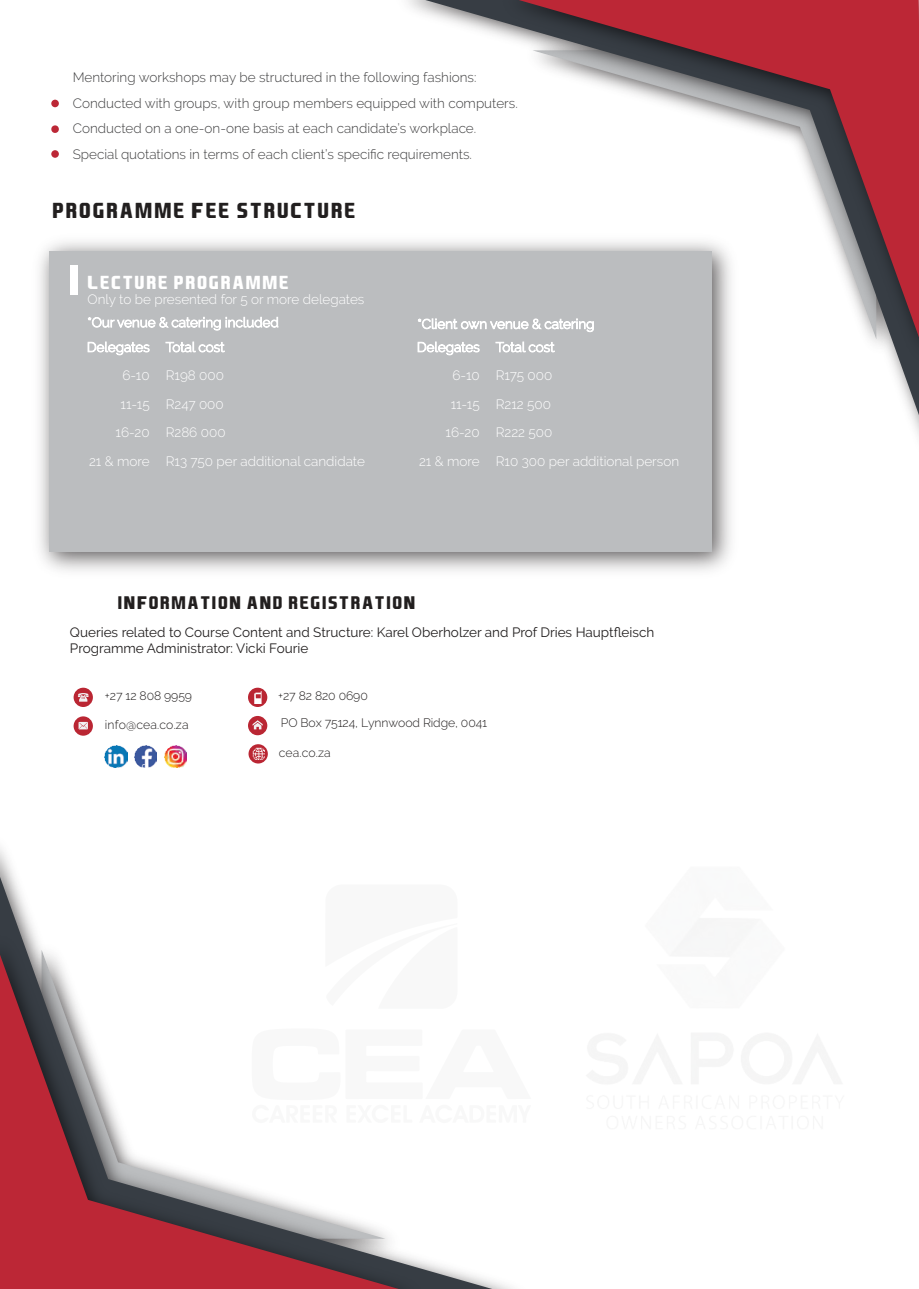
<style>
.page{position:relative;width:919px;height:1289px;background:#fff}
.page>*{position:absolute;margin:0;border:0;box-sizing:border-box;transform-origin:0 0}
.t1{font:20.7px "EASPORTS";letter-spacing:.1em;color:#221f1f}
.t2{font:18px "EASPORTS";letter-spacing:.1em;color:#fff}
.t3{font:17.4px "EASPORTS";letter-spacing:.1em;color:#221f1f}
.t4{font:300 13.5px/25.5px "Raleway";color:#404041}
.t5{font:300 13.5px/28.5px "Raleway";color:#fff;text-align:right}
.t6{font:13.5px/16.2px "Raleway";color:#221f1f}
.t7{font:300 12.3px "Raleway";letter-spacing:-.01em;color:#221f1f}
.t8{font:300 12.3px "Raleway";letter-spacing:.01em;color:#221f1f}
</style>
<div class="page">
<svg style="left:248px;top:744px;width:20px;height:19px"></svg>
<svg style="left:74px;top:687px;width:19px;height:20px"></svg>
<div style="left:74px;top:716px;width:19px;height:19px;background:#ba2633;border-radius:50%"></div>
<svg style="left:78px;top:693px;width:11px;height:8px"></svg>
<svg style="left:78px;top:722px;width:10px;height:7px"></svg>
<svg style="left:248px;top:687px;width:19px;height:20px"></svg>
<svg style="left:252px;top:691px;width:11px;height:12px"></svg>
<svg style="left:252px;top:748px;width:12px;height:11px"></svg>
<div style="left:248px;top:716px;width:19px;height:19px;background:#ba2633;border-radius:50%"></div>
<svg style="left:252px;top:720px;width:11px;height:9px"></svg>
<img style="left:134px;top:745px;width:22px;height:22px">
<img style="left:165px;top:745px;width:22px;height:22px">
<img style="left:105px;top:745px;width:22px;height:22px">
<svg style="left:407px;top:0;width:511px;height:434px"></svg>
<img style="left:489px;top:0;width:429px;height:375px">
<svg style="left:508px;top:0;width:410px;height:348px"></svg>
<img style="left:39px;top:228px;width:705px;height:343px">
<div style="left:49px;top:251px;width:662px;height:300px;background:#bbbdbf"></div>
<div style="left:70px;top:265px;width:7px;height:30px;background:#fff"></div>
<svg style="left:88px;top:341px;width:62px;height:14px"></svg>
<svg style="left:165px;top:341px;width:60px;height:11px"></svg>
<svg style="left:88px;top:317px;width:190px;height:13px"></svg>
<svg style="left:418px;top:341px;width:61px;height:14px"></svg>
<svg style="left:495px;top:341px;width:60px;height:11px"></svg>
<svg style="left:418px;top:318px;width:175px;height:14px"></svg>
<svg style="left:0;top:848px;width:510px;height:440px"></svg>
<img style="left:0;top:922px;width:437px;height:366px">
<svg style="left:0;top:940px;width:410px;height:348px"></svg>
<svg style="left:325px;top:884px;width:132px;height:124px"></svg>
<svg style="left:252px;top:1028px;width:258px;height:95px"></svg>
<div style="left:51px;top:100px;width:8px;height:7px;background:#bc2736;border-radius:50%"></div>
<svg style="left:51px;top:125px;width:8px;height:8px"></svg>
<div style="left:51px;top:150px;width:8px;height:8px;background:#bc2736;border-radius:50%"></div>
<p class="t4" style="left:73px;top:65px;width:446px">Mentoring workshops may be structured in the following fashions:<br>Conducted with groups, with group members equipped with computers.<br>Conducted on a one-on-one basis at each candidate’s workplace.<br>Special quotations in terms of each client’s specific requirements.</p>
<h1 class="t1" style="left:52px;top:198px;width:304px">PROGRAMME FEE STRUCTURE</h1>
<h2 class="t2" style="left:87px;top:272px;width:202px">LECTURE PROGRAMME</h2>
<p class="t5" style="left:87px;top:285px;width:278px">Only to be presented for 5 or more delegates</p>
<p class="t5" style="left:89px;top:361px;width:62px">6-10<br>11-15<br>16-20<br>21 &amp; more</p>
<p class="t5" style="left:166px;top:361px;width:201px;text-align:left">R198 000<br>R247 000<br>R286 000<br>R13 750 per additional candidate</p>
<p class="t5" style="left:419px;top:361px;width:62px">6-10<br>11-15<br>16-20<br>21 &amp; more</p>
<p class="t5" style="left:495px;top:361px;width:185px;text-align:left">R175 000<br>R212 500<br>R222 500<br>R10 300 per additional person</p>
<p class="t3" style="left:118px;top:592px;width:299px">INFORMATION AND REGISTRATION</p>
<p class="t6" style="left:70px;top:623px;width:586px">Queries related to Course Content and Structure: Karel Oberholzer and Prof Dries Hauptfleisch<br>Programme Administrator: Vicki Fourie</p>
<p class="t7" style="left:278px;top:688px;width:91px">+27 82 820 0690</p>
<p class="t7" style="left:105px;top:688px;width:88px">+27 12 808 9959</p>
<p class="t8" style="left:105px;top:717px;width:85px">info@cea.co.za</p>
<p class="t7" style="left:281px;top:715px;width:208px">PO Box 75124, Lynnwood Ridge, 0041</p>
<p class="t7" style="left:279px;top:745px;width:54px">cea.co.za</p>
</div>
